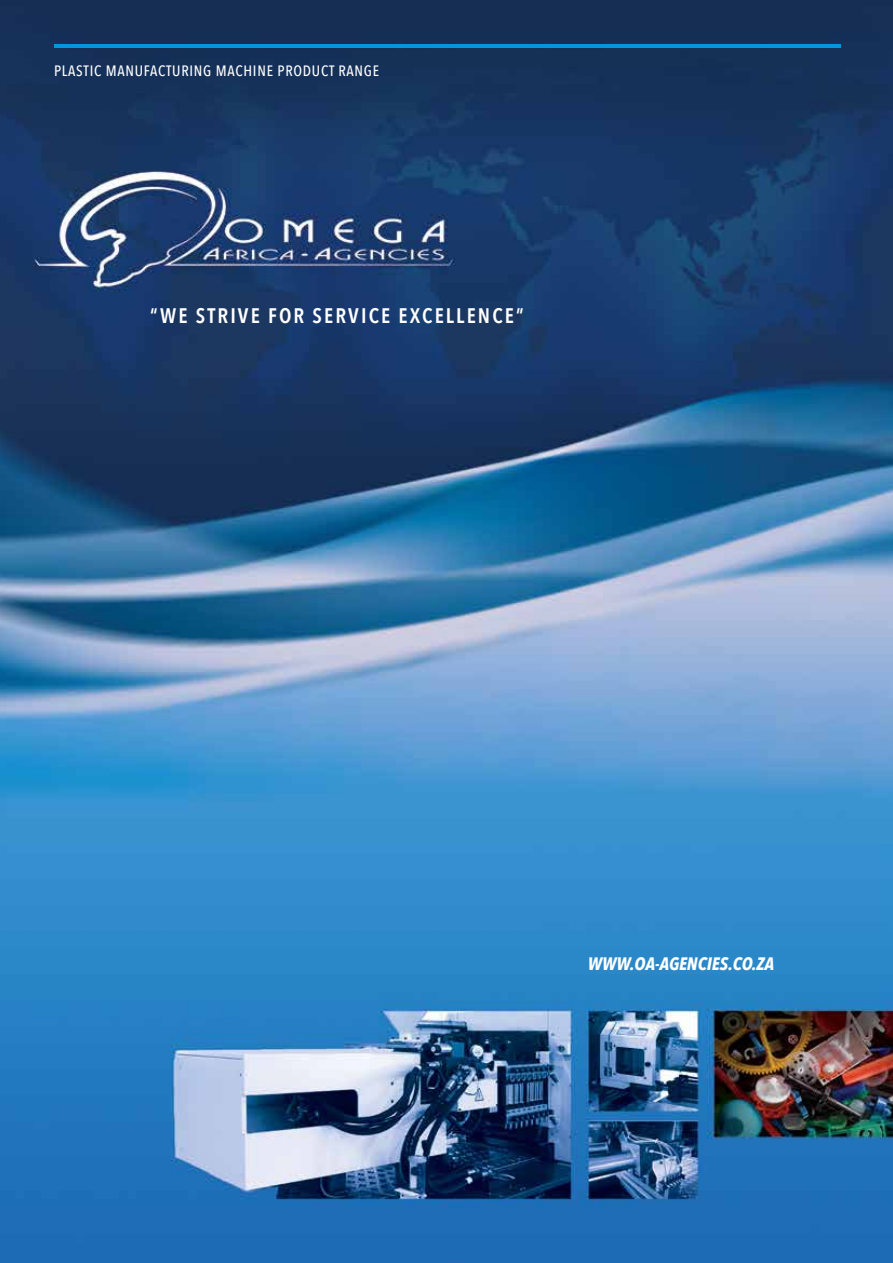
<style>
.page{position:relative;width:893px;height:1263px;background:#fff}
.page>*{position:absolute;margin:0;border:0;box-sizing:border-box;transform-origin:0 0}
.t1{font:600 21px "Avenir Next Condensed";letter-spacing:.1em;color:#fff}
.t2{font:italic 700 18px "Avenir Next Condensed";color:#fff}
.t3{font:500 15px "Avenir Next Condensed";letter-spacing:.05em;color:#fff}
</style>
<div class="page">
<img style="left:0;top:0;width:893px;height:1263px">
<hr style="left:54px;top:45px;width:787px;height:3px;background:#0097dc">
<p class="t3" style="left:54px;top:61px;width:327px">PLASTIC MANUFACTURING MACHINE PRODUCT RANGE</p>
<h1 class="t1" style="left:150px;top:303px;width:221px">“WE STRIVE FOR SE RVICE</h1>
<h1 class="t1" style="left:399px;top:303px;width:81px">EXCE LLENCE</h1>
<h1 class="t1" style="left:516px;top:303px;width:9px">”</h1>
<p class="t2" style="left:588px;top:952px;width:101px">WWW.OA -AGENCIES</p>
<p class="t2" style="left:728px;top:952px;width:39px">.CO.ZA</p>
</div>
